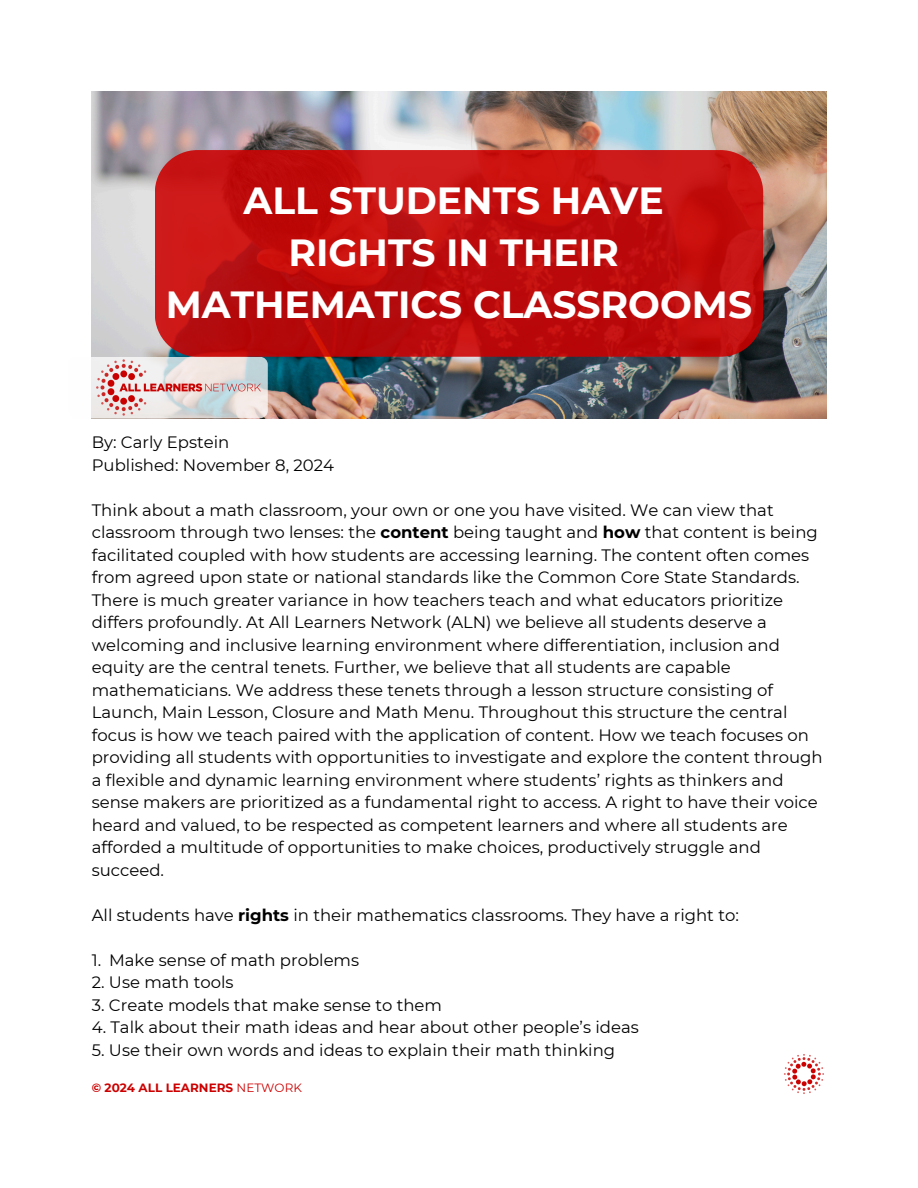
<style>
.page{position:relative;width:918px;height:1188px;background:#fff}
.page>*{position:absolute;margin:0;border:0;box-sizing:border-box;transform-origin:0 0}
.t1{font:700 37.8px/51.8px "Montserrat";color:#fff;text-align:center}
.t2{font:16.5px/22.5px "Montserrat";color:#000}
.t3{font:700 12px "Montserrat";color:#c00}
.s1{font-weight:700}
.s2{font-weight:400}
</style>
<div class="page">
<img style="left:92px;top:92px;width:734px;height:326px">
<svg style="left:155px;top:150px;width:608px;height:207px;background:#c01010"></svg>
<img style="left:784px;top:1054px;width:40px;height:40px">
<img style="left:91px;top:357px;width:179px;height:62px">
<p class="t1" style="left:166px;top:175px;width:588px">ALL STUDENTS HAVE<br>RIGHTS IN THEIR<br>MATHEMATICS CLASSROOMS</p>
<h1 class="t2" style="left:92px;top:431px;width:244px">By: Carly Epstein<br>Published: November 8, 2024</h1>
<p class="t2" style="left:92px;top:499px;width:732px">Think about a math classroom, your own or one you have visited. We can view that classroom through two lenses: the <span class="s1">content</span> being taught and <span class="s1">how</span> that content is being facilitated coupled with how students are accessing learning. The content often comes from agreed upon state or national standards like the Common Core State Standards.<br>There is much greater variance in how teachers teach and what educators prioritize differs profoundly. At All Learners Network (ALN) we believe all students deserve a welcoming and inclusive learning environment where differentiation, inclusion and equity are the central tenets. Further, we believe that all students are capable mathematicians. We address these tenets through a lesson structure consisting of Launch, Main Lesson, Closure and Math Menu. Throughout this structure the central focus is how we teach paired with the application of content. How we teach focuses on providing all students with opportunities to investigate and explore the content through a flexible and dynamic learning environment where students’ rights as thinkers and sense makers are prioritized as a fundamental right to access. A right to have their voice heard and valued, to be respected as competent learners and where all students are afforded a multitude of opportunities to make choices, productively struggle and succeed.</p>
<h2 class="t2" style="left:92px;top:904px;width:649px">All students have <span class="s1">rights</span> in their mathematics classrooms. They have a right to:</h2>
<h2 class="t2" style="left:109px;top:949px;width:252px">Make sense of math problems</h2>
<h2 class="t2" style="left:92px;top:971px;width:143px">2. Use math tools</h2>
<h2 class="t2" style="left:92px;top:994px;width:352px">3. Create models that make sense to them</h2>
<p class="t2" style="left:92px;top:1016px;width:549px">4. Talk about their math ideas and hear about other people’s ideas</p>
<p class="t2" style="left:92px;top:1039px;width:525px">5. Use their own words and ideas to explain their math thinking</p>
<p class="t2" style="left:92px;top:949px;width:11px">1.</p>
<h2 class="t3" style="left:92px;top:1081px;width:212px">© 2024 ALL LEARNERS <span class="s2">NETWORK</span></h2>
</div>
